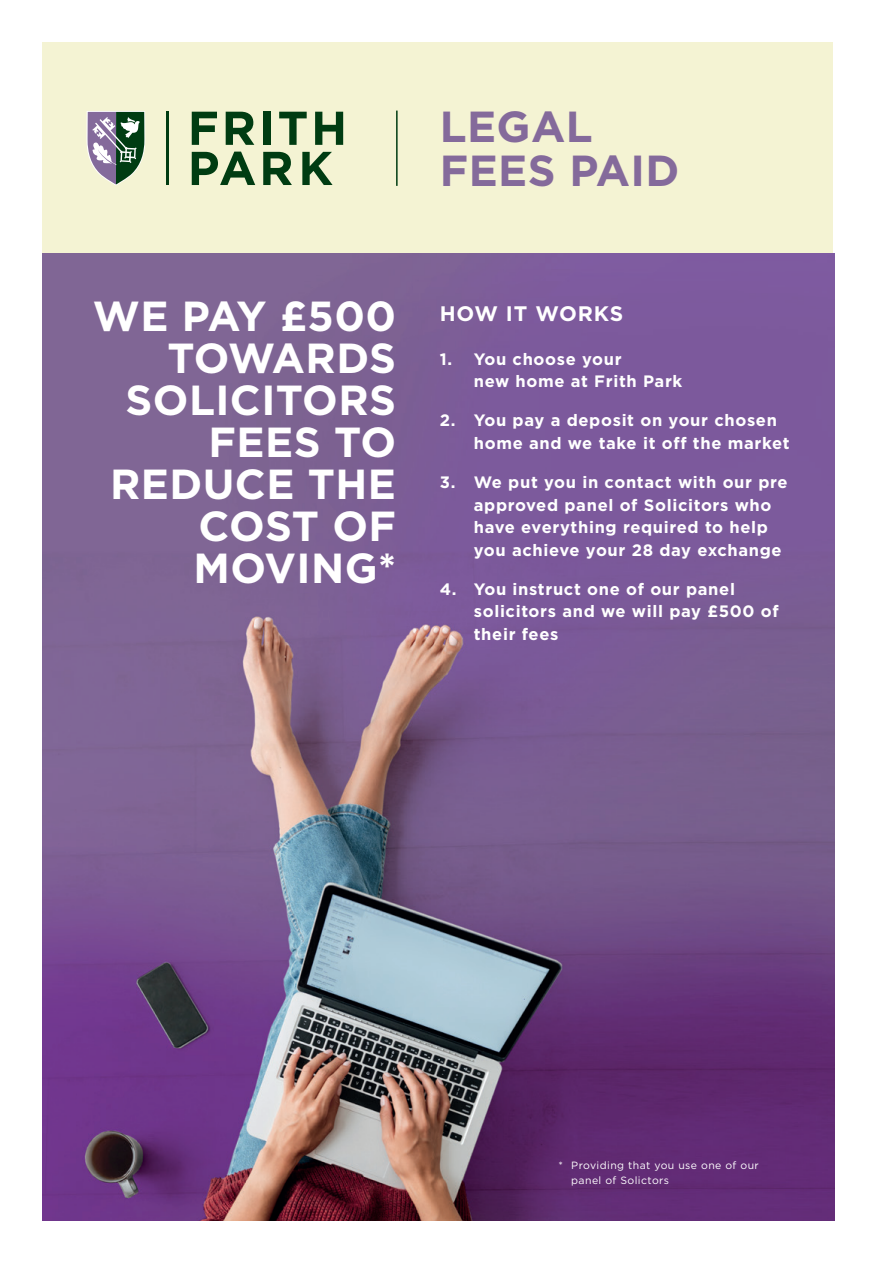
<style>
.page{position:relative;width:876px;height:1263px;background:#fff}
.page>*{position:absolute;margin:0;border:0;box-sizing:border-box;transform-origin:0 0}
.t1{font:700 43.35px/43.3px "Gotham";letter-spacing:.01em;color:#846a9b}
.t2{font:700 42px/42px "Gotham";letter-spacing:.01em;color:#fff;text-align:right}
.t3{font:700 21px "Gotham";letter-spacing:.04em;color:#fff}
.t4{font:700 16.5px/22.5px "Gotham";letter-spacing:.04em;color:#fff}
.t5{font:10.5px/15px "Gotham";letter-spacing:.04em;color:#fff}
</style>
<div class="page">
<img style="left:43px;top:253px;width:791px;height:967px">
<div style="left:43px;top:43px;width:790px;height:210px;background:#f4f3d3"></div>
<hr style="left:396px;top:111px;width:2px;height:75px;background:#003c12">
<svg style="left:192px;top:112px;width:25px;height:33px"></svg>
<svg style="left:226px;top:112px;width:28px;height:33px"></svg>
<div style="left:263px;top:112px;width:7px;height:33px;background:#003c12"></div>
<svg style="left:279px;top:112px;width:28px;height:33px"></svg>
<svg style="left:315px;top:112px;width:28px;height:33px"></svg>
<svg style="left:192px;top:152px;width:63px;height:33px"></svg>
<svg style="left:263px;top:152px;width:29px;height:33px"></svg>
<svg style="left:302px;top:152px;width:31px;height:33px"></svg>
<hr style="left:167px;top:111px;width:2px;height:74px;background:#003c12">
<svg style="left:86px;top:111px;width:59px;height:75px"></svg>
<h1 class="t1" style="left:440px;top:105px;width:241px">LEGAL<br>FEES PAID</h1>
<h2 class="t2" style="left:93px;top:294px;width:305px">WE PAY £500<br>TOWARDS<br>SOLICITORS<br>FEES TO<br>REDUCE THE<br>COST OF<br>MOVING*</h2>
<p class="t3" style="left:440px;top:300px;width:185px">HOW IT WORKS</p>
<p class="t4" style="left:474px;top:347px;width:210px;text-indent:-34px">1. You choose your<br>new home at Frith Park</p>
<p class="t4" style="left:474px;top:409px;width:317px;text-indent:-34px">2. You pay a deposit on your chosen home and we take it off the market</p>
<p class="t4" style="left:474px;top:471px;width:315px;text-indent:-34px">3. We put you in contact with our pre approved panel of Solicitors who have everything required to help you achieve your 28 day exchange</p>
<p class="t4" style="left:474px;top:578px;width:306px;text-indent:-34px">4. You instruct one of our panel solicitors and we will pay £500 of their fees</p>
<p class="t5" style="left:571px;top:1158px;width:189px;text-indent:-13px">* Providing that you use one of our panel of Solictors</p>
</div>
